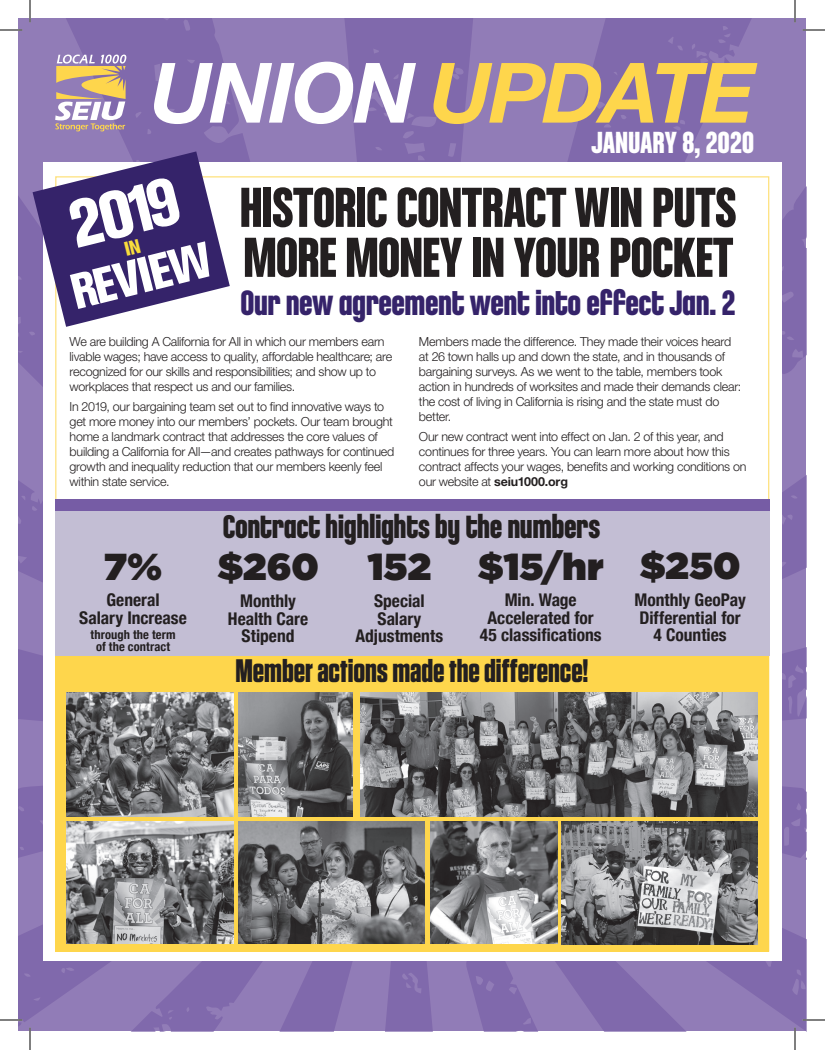
<style>
.page{position:relative;width:825px;height:1050px;background:#fff}
.page>*{position:absolute;margin:0;border:0;box-sizing:border-box;transform-origin:0 0}
.t1{font:800 condensed 66px "Akzidenz Grotesk BE";color:#fff}
.t2{font:60px/50px "Chalet Comprime Hong Kong Eighty";letter-spacing:-.02em;color:#231f20}
.t3{font:800 condensed 49.5px "Akzidenz Grotesk BE";color:#fff}
.t4{font:37.5px "Chalet Comprime Hong Kong Eighty";letter-spacing:-.015em;color:#35236a}
.t5{font:900 37.5px "Gotham";letter-spacing:.01em;color:#231f20}
.t6{font:35px "Chalet Comprime Hong Kong Eighty";letter-spacing:-.015em;color:#231f20}
.t7{font:700 32.5px "Tungsten";letter-spacing:-.005em;color:#231f20}
.t8{font:32.5px "Chalet Comprime Hong Kong Eighty";letter-spacing:-.005em;color:#fff}
.t9{font:700 condensed 17.5px/17.5px "Helvetica Neue";color:#231f20;text-align:center}
.t10{font:300 12.5px/15px "Helvetica Neue LT Std";letter-spacing:-.02em;color:#231f20}
.t11{font:700 condensed 12.5px/12.5px "Helvetica Neue";letter-spacing:.01em;color:#231f20;text-align:center}
.s1{font-weight:700}
</style>
<div class="page">
<div style="left:19px;top:19px;width:787px;height:1012px;background:linear-gradient(to right,#8973b2,#8974b2)"></div>
<svg style="left:434px;top:63px;width:323px;height:61px;background:#c2a37f"></svg>
<svg style="left:154px;top:62px;width:262px;height:62px"></svg>
<svg style="left:55px;top:55px;width:71px;height:76px;background:#c2aba2"></svg>
<div style="left:43px;top:162px;width:739px;height:799px;background:#fff"></div>
<svg style="left:33px;top:151px;width:197px;height:176px;fill:#35236a"></svg>
<div style="left:55px;top:653px;width:714px;height:299px;background:#fed64c"></div>
<img style="left:361px;top:693px;width:397px;height:124px">
<img style="left:239px;top:693px;width:114px;height:124px">
<img style="left:239px;top:821px;width:186px;height:123px">
<img style="left:430px;top:821px;width:127px;height:123px">
<img style="left:66px;top:693px;width:168px;height:124px">
<img style="left:561px;top:821px;width:197px;height:123px">
<div style="left:55px;top:509px;width:714px;height:146px;background:#c3bed4"></div>
<div style="left:55px;top:499px;width:714px;height:11px;background:#765ca5"></div>
<img style="left:66px;top:821px;width:168px;height:122px">
<svg style="left:0;top:29px;width:22px;height:2px"></svg>
<svg style="left:802px;top:29px;width:23px;height:2px"></svg>
<svg style="left:0;top:1019px;width:22px;height:2px"></svg>
<svg style="left:802px;top:1019px;width:23px;height:2px"></svg>
<svg style="left:29px;top:0;width:2px;height:22px"></svg>
<svg style="left:29px;top:1028px;width:2px;height:22px"></svg>
<svg style="left:794px;top:0;width:2px;height:22px"></svg>
<svg style="left:794px;top:1028px;width:2px;height:22px"></svg>
<svg style="left:124px;top:239px;width:17px;height:17px"></svg>
<h1 class="t1" style="left:61px;top:189px;width:114px;rotate:-14deg">2019</h1>
<h3 class="t3" style="left:65px;top:265px;width:143px;rotate:-14deg">REVIEW</h3>
<h3 class="t8" style="left:592px;top:124px;width:164px">JANUARY 8, 2020</h3>
<h2 class="t2" style="left:239px;top:181px;width:499px">HISTORIC CONTRACT WIN PUTS<br>MORE MONEY IN YOUR POCKET</h2>
<h3 class="t4" style="left:241px;top:281px;width:497px">Our new agreement went into effect Jan. 2</h3>
<p class="t10" style="left:70px;top:334px;width:324px">We are building A California for All in which our members earn livable wages; have access to quality, affordable healthcare; are recognized for our skills and responsibilities; and show up to workplaces that respect us and our families.</p>
<p class="t10" style="left:70px;top:399px;width:326px">In 2019, our bargaining team set out to find innovative ways to get more money into our members’ pockets. Our team brought home a landmark contract that addresses the core values of building a California for All—and creates pathways for continued growth and inequality reduction that our members keenly feel within state service.</p>
<p class="t10" style="left:419px;top:334px;width:324px">Members made the difference. They made their voices heard at 26 town halls up and down the state, and in thousands of bargaining surveys. As we went to the table, members took action in hundreds of worksites and made their demands clear: the cost of living in California is rising and the state must do better.</p>
<p class="t10" style="left:419px;top:429px;width:329px">Our new contract went into effect on Jan. 2 of this year, and continues for three years. You can learn more about how this contract affects your wages, benefits and working conditions on our website at <span class="s1">seiu1000.org</span></p>
<h3 class="t6" style="left:223px;top:506px;width:379px">Contract highlights by the numbers</h3>
<h3 class="t5" style="left:104px;top:545px;width:60px">7%</h3>
<h3 class="t5" style="left:478px;top:545px;width:127px">$15/hr</h3>
<h3 class="t9" style="left:79px;top:590px;width:109px">General<br>Salary Increase</h3>
<p class="t11" style="left:91px;top:627px;width:86px">through the term of the contract</p>
<h3 class="t5" style="left:217px;top:545px;width:103px">$260</h3>
<h3 class="t9" style="left:228px;top:591px;width:82px">Monthly<br>Health Care<br>Stipend</h3>
<h3 class="t5" style="left:368px;top:545px;width:65px">152</h3>
<h3 class="t9" style="left:356px;top:591px;width:89px">Special<br>Salary<br>Adjustments</h3>
<h3 class="t9" style="left:480px;top:590px;width:123px">Min. Wage<br>Accelerated for<br>45 classifications</h3>
<h3 class="t7" style="left:236px;top:654px;width:354px">Member actions made the difference!</h3>
<h3 class="t5" style="left:640px;top:544px;width:102px">$250</h3>
<h3 class="t9" style="left:634px;top:590px;width:113px">Monthly GeoPay<br>Differential for<br>4 Counties</h3>
</div>
